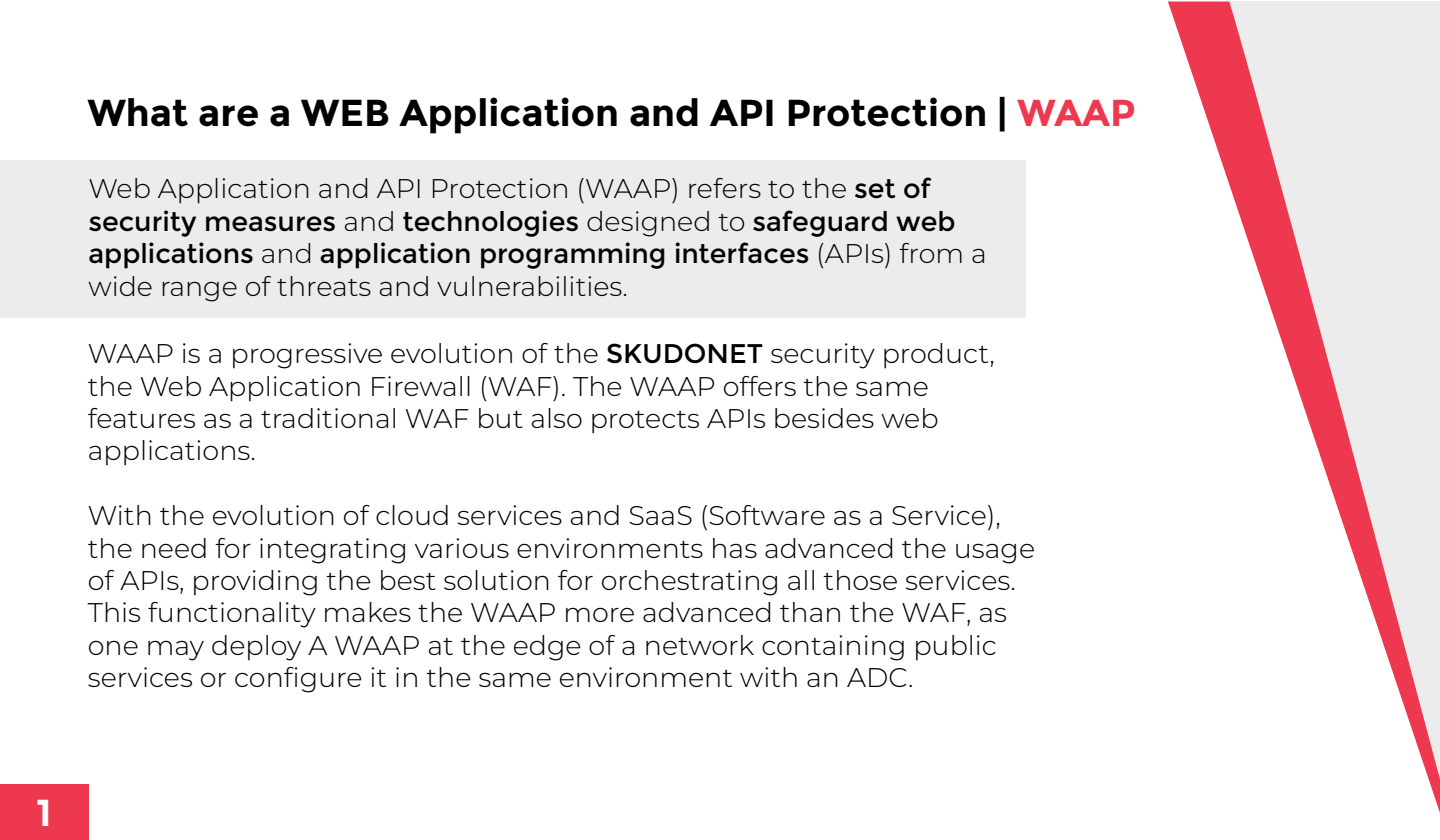
<style>
.page{position:relative;width:1440px;height:840px;background:#fff}
.page>*{position:absolute;margin:0;border:0;box-sizing:border-box;transform-origin:0 0}
.t1{font:700 37.5px "Montserrat";color:#000001}
.t2{font:700 37.5px "Montserrat";color:#fff}
.t3{font:300 27px/32.4px "Montserrat";color:#000001}
.s1{color:#ee3850}
.s2{font-weight:400}
</style>
<div class="page">
<div style="left:0;top:161px;width:1026px;height:157px;background:#ebeceb"></div>
<svg style="left:1168px;top:2px;width:59px;height:176px"></svg>
<svg style="left:1227px;top:2px;width:213px;height:811px;fill:#eeeceb"></svg>
<div style="left:0;top:784px;width:88px;height:56px;background:#ee3850"></div>
<h1 class="t1" style="left:88px;top:90px;width:1049px">What are a WEB Application and API Protection | <span class="s1">WAAP</span></h1>
<p class="t3" style="left:88px;top:172px;width:900px">Web Application and API Protection (WAAP) refers to the <span class="s2">set of security measures</span> and <span class="s2">technologies</span> designed to <span class="s2">safeguard web applications</span> and <span class="s2">application programming interfaces</span> (APIs) from a wide range of threats and vulnerabilities.</p>
<p class="t3" style="left:88px;top:337px;width:908px">WAAP is a progressive evolution of the <span class="s2">SKUDONET</span> security product, the Web Application Firewall (WAF). The WAAP offers the same features as a traditional WAF but also protects APIs besides web applications.</p>
<p class="t3" style="left:88px;top:499px;width:949px">With the evolution of cloud services and SaaS (Software as a Service), the need for integrating various environments has advanced the usage of APIs, providing the best solution for orchestrating all those services.<br>This functionality makes the WAAP more advanced than the WAF, as one may deploy A WAAP at the edge of a network containing public services or configure it in the same environment with an ADC.</p>
<h1 class="t2" style="left:37px;top:790px;width:17px">1</h1>
</div>
